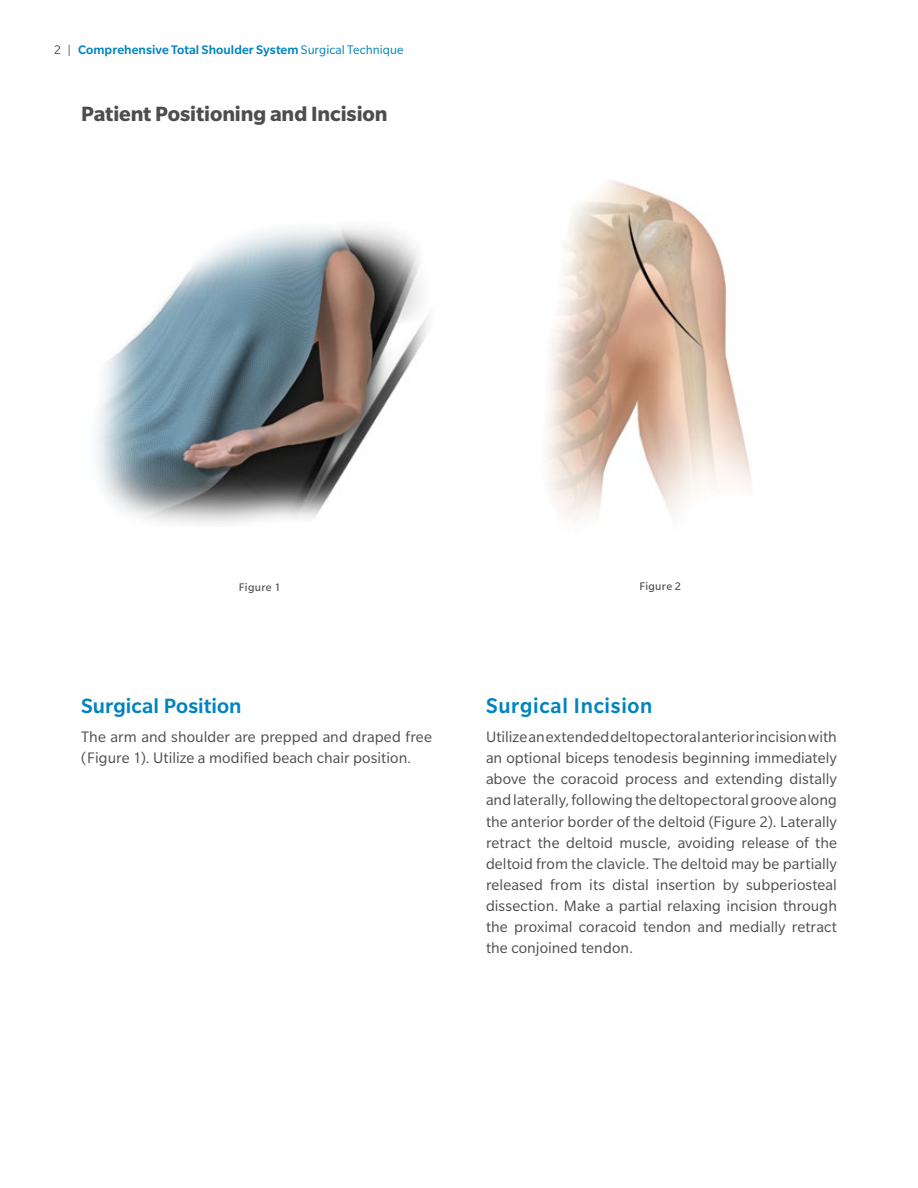
<style>
.page{position:relative;width:918px;height:1188px;background:#fff}
.page>*{position:absolute;margin:0;border:0;box-sizing:border-box;transform-origin:0 0}
.t1{font:500 23.1px "Slate Pro";letter-spacing:.03em;color:#0083bf;scale:.96 1}
.t2{font:700 22.5px "Slate Pro";letter-spacing:-.005em;color:#4d4d4f}
.t3{font:500 22.5px "Slate Pro";color:#0083bf}
.t4{font:16.5px/21px "Slate Pro";letter-spacing:.005em;color:#4d4d4f;text-align:justify}
.t5{font:500 13.5px "Slate Pro";letter-spacing:.005em;color:#0083bf}
.t6{font:12px "Slate Pro";letter-spacing:.025em;color:#4d4d4f}
.s1{font-weight:400;color:#4d4d4f}
.s2{font-weight:400}
</style>
<div class="page">
<img style="left:95px;top:226px;width:334px;height:298px">
<img style="left:544px;top:180px;width:207px;height:339px">
<p class="t5" style="left:54px;top:42px;width:351px"><span class="s1">2 |</span> Comprehensive Total Shoulder System <span class="s2">Surgical Technique</span></p>
<h2 class="t2" style="left:81px;top:101px;width:308px">Patient Positioning and Incision</h2>
<p class="t6" style="left:239px;top:581px;width:43px">Figure 1</p>
<p class="t6" style="left:639px;top:580px;width:43px">Figure 2</p>
<h2 class="t3" style="left:81px;top:694px;width:162px">Surgical Position</h2>
<p class="t4" style="left:81px;top:727px;width:352px">The arm and shoulder are prepped and draped free (Figure 1). Utilize a modified beach chair position.</p>
<h1 class="t1" style="left:486px;top:694px;width:175px">Surgical Incision</h1>
<p class="t4" style="left:486px;top:727px;width:353px">Utilize an extended deltopectoral anterior incision with an optional biceps tenodesis beginning immediately above the coracoid process and extending distally and laterally, following the deltopectoral groove along the anterior border of the deltoid (Figure 2). Laterally retract the deltoid muscle, avoiding release of the deltoid from the clavicle. The deltoid may be partially released from its distal insertion by subperiosteal dissection. Make a partial relaxing incision through the proximal coracoid tendon and medially retract the conjoined tendon.</p>
</div>
